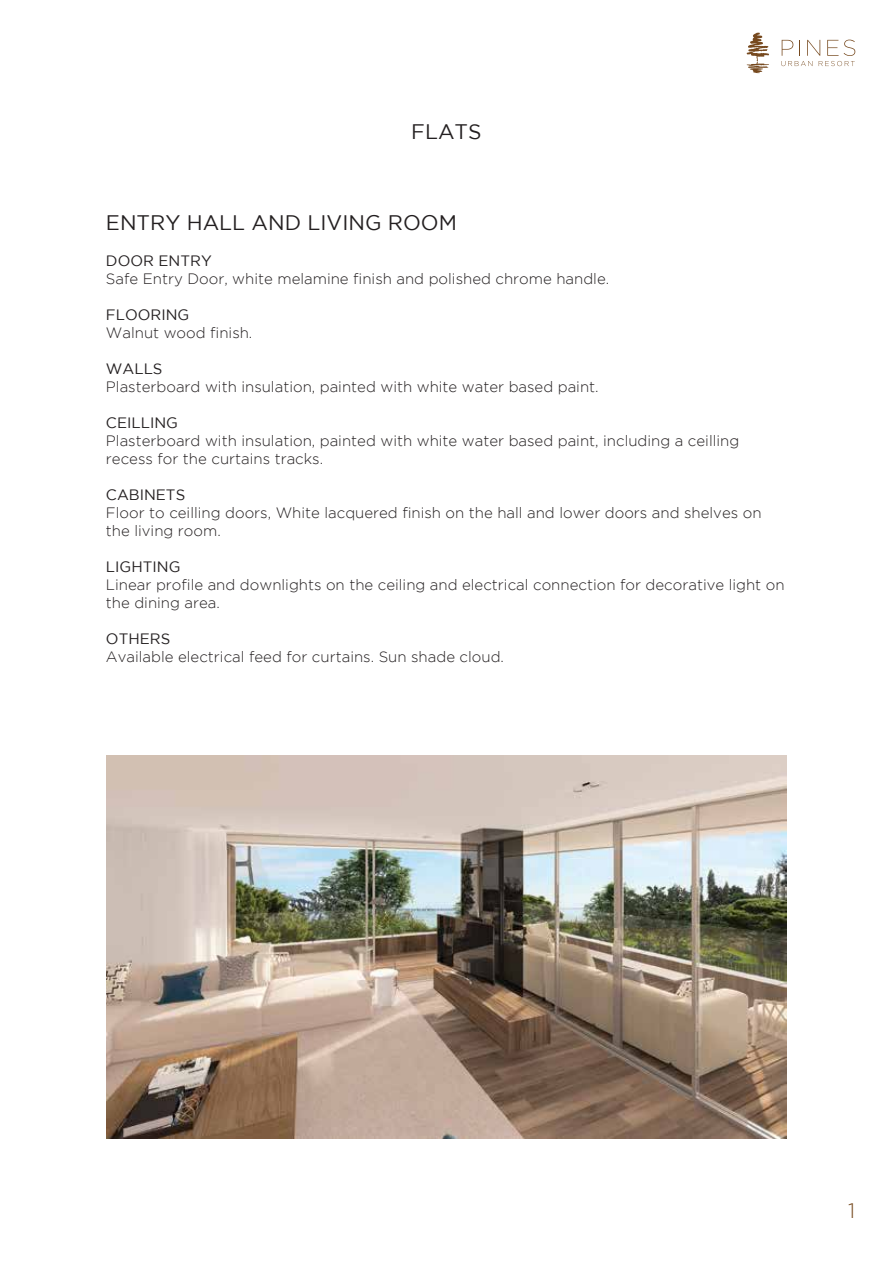
<style>
.page{position:relative;width:893px;height:1263px;background:#fff}
.page>*{position:absolute;margin:0;border:0;box-sizing:border-box;transform-origin:0 0}
.t1{font:21px "Gotham";color:#231f20}
.t2{font:300 21px "Gotham";color:#76491e}
.t3{font:300 15px/18px "Gotham";color:#231f20}
.t4{font:15px "Gotham";color:#231f20}
</style>
<div class="page">
<img style="left:107px;top:755px;width:680px;height:383px">
<svg style="left:747px;top:33px;width:22px;height:40px"></svg>
<svg style="left:781px;top:40px;width:74px;height:26px"></svg>
<h1 class="t1" style="left:411px;top:120px;width:72px">FLATS</h1>
<h1 class="t1" style="left:106px;top:211px;width:352px">ENTRY HALL AND LIVING ROOM</h1>
<p class="t4" style="left:106px;top:252px;width:107px">DOOR ENTRY</p>
<p class="t3" style="left:106px;top:269px;width:505px">Safe Entry Door, white melamine finish and polished chrome handle.</p>
<p class="t4" style="left:106px;top:306px;width:85px">FLOORING</p>
<p class="t3" style="left:106px;top:323px;width:148px">Walnut wood finish.</p>
<p class="t4" style="left:106px;top:360px;width:58px">WALLS</p>
<p class="t3" style="left:106px;top:377px;width:494px">Plasterboard with insulation, painted with white water based paint.</p>
<p class="t4" style="left:106px;top:414px;width:74px">CEILLING</p>
<p class="t3" style="left:106px;top:431px;width:635px">Plasterboard with insulation, painted with white water based paint, including a ceilling recess for the curtains tracks.</p>
<p class="t4" style="left:106px;top:486px;width:81px">CABINETS</p>
<p class="t3" style="left:106px;top:503px;width:657px">Floor to ceilling doors, White lacquered finish on the hall and lower doors and shelves on the living room.</p>
<p class="t4" style="left:106px;top:558px;width:76px">LIGHTING</p>
<p class="t3" style="left:106px;top:575px;width:680px">Linear profile and downlights on the ceiling and electrical connection for decorative light on the dining area.</p>
<p class="t4" style="left:106px;top:630px;width:66px">OTHERS</p>
<p class="t3" style="left:106px;top:647px;width:400px">Available electrical feed for curtains. Sun shade cloud.</p>
<h1 class="t2" style="left:848px;top:1199px;width:9px">1</h1>
</div>
